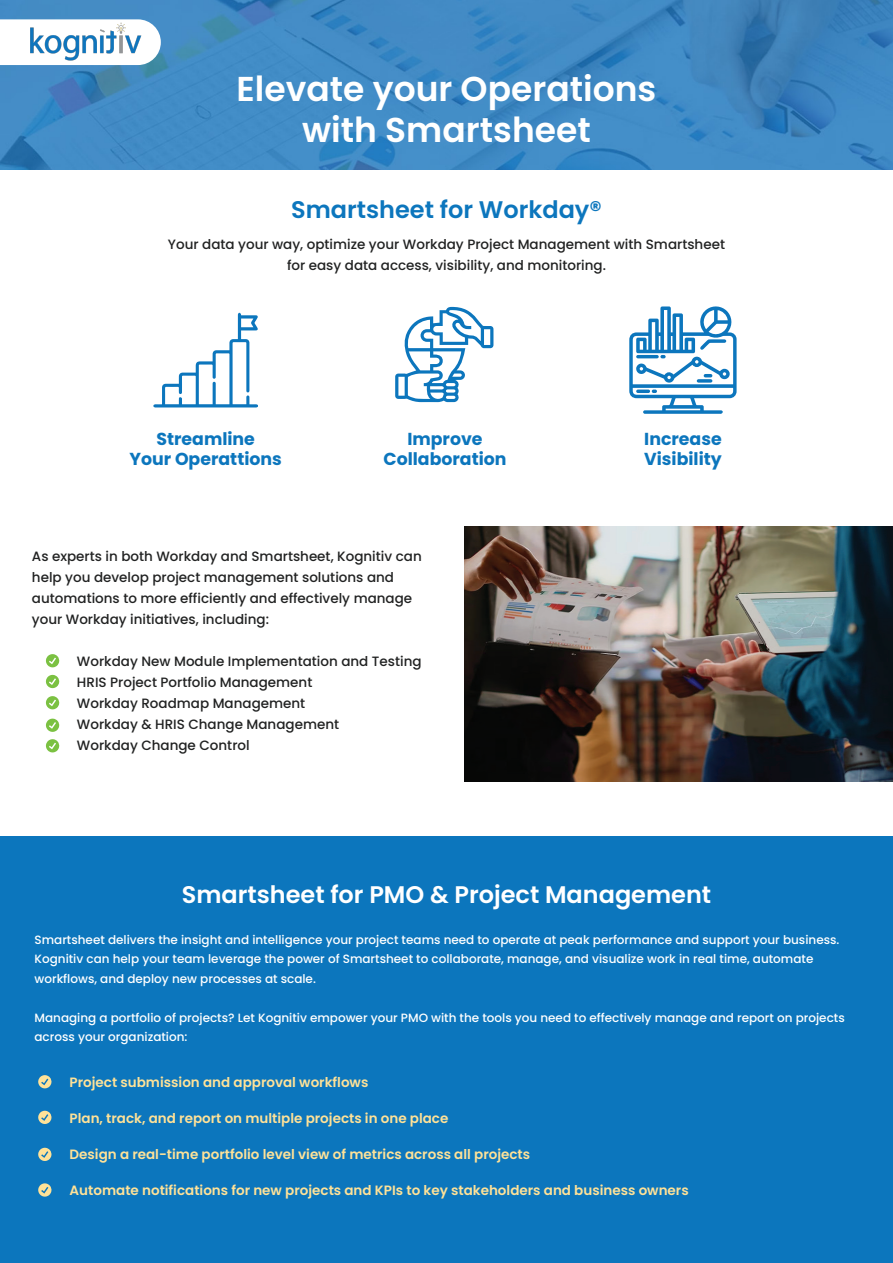
<style>
.page{position:relative;width:893px;height:1263px;background:#fff}
.page>*{position:absolute;margin:0;border:0;box-sizing:border-box;transform-origin:0 0}
.t1{font:600 34.5px/41.4px "Poppins";color:#fff;text-align:center}
.t2{font:600 24px "Poppins";color:#fff}
.t3{font:600 24px "Poppins";color:#0c76bd}
.t4{font:700 17.4px/20.9px "Poppins";color:#0c76bd;text-align:center}
.t5{font:500 13.5px/21px "Poppins";color:#212222}
.t6{font:600 13.5px "Poppins";color:#ffe298}
.t7{font:500 12px/19.5px "Poppins";color:#fff}
</style>
<div class="page">
<img style="left:0;top:0;width:893px;height:170px">
<svg style="left:0;top:19px;width:161px;height:46px"></svg>
<img style="left:29px;top:22px;width:112px;height:38px">
<div style="left:0;top:836px;width:893px;height:427px;background:#0c76bd"></div>
<svg style="left:46px;top:654px;width:13px;height:13px"></svg>
<svg style="left:46px;top:675px;width:13px;height:13px"></svg>
<svg style="left:46px;top:696px;width:13px;height:13px"></svg>
<svg style="left:46px;top:719px;width:13px;height:13px"></svg>
<svg style="left:46px;top:739px;width:13px;height:13px"></svg>
<svg style="left:38px;top:1075px;width:14px;height:13px"></svg>
<svg style="left:38px;top:1111px;width:14px;height:13px"></svg>
<svg style="left:38px;top:1148px;width:14px;height:13px"></svg>
<svg style="left:38px;top:1183px;width:14px;height:13px"></svg>
<svg style="left:629px;top:306px;width:108px;height:108px"></svg>
<svg style="left:395px;top:307px;width:98px;height:95px"></svg>
<svg style="left:153px;top:313px;width:105px;height:94px"></svg>
<img style="left:464px;top:526px;width:429px;height:256px">
<h1 class="t1" style="left:237px;top:68px;width:421px">Elevate your Operations with Smartsheet</h1>
<h2 class="t3" style="left:291px;top:196px;width:312px">Smartsheet for Workday®</h2>
<p class="t5" style="left:168px;top:234px;width:558px;text-align:center">Your data your way, optimize your Workday Project Management with Smartsheet for easy data access, visibility, and monitoring.</p>
<p class="t4" style="left:130px;top:428px;width:154px">Streamline<br>Your Operattions</p>
<p class="t4" style="left:383px;top:428px;width:125px">Improve<br>Collaboration</p>
<p class="t4" style="left:644px;top:428px;width:79px;text-align:left">Increase<br>Visibility</p>
<p class="t5" style="left:32px;top:546px;width:391px">As experts in both Workday and Smartsheet, Kognitiv can help you develop project management solutions and automations to more efficiently and effectively manage your Workday initiatives, including:</p>
<p class="t5" style="left:77px;top:651px;width:346px">Workday New Module Implementation and Testing HRIS Project Portfolio Management<br>Workday Roadmap Management<br>Workday &amp; HRIS Change Management<br>Workday Change Control</p>
<h2 class="t2" style="left:182px;top:880px;width:531px">Smartsheet for PMO &amp; Project Management</h2>
<p class="t7" style="left:34px;top:930px;width:806px">Smartsheet delivers the insight and intelligence your project teams need to operate at peak performance and support your business.<br>Kognitiv can help your team leverage the power of Smartsheet to collaborate, manage, and visualize work in real time, automate workflows, and deploy new processes at scale.</p>
<p class="t7" style="left:34px;top:1008px;width:812px">Managing a portfolio of projects? Let Kognitiv empower your PMO with the tools you need to effectively manage and report on projects across your organization:</p>
<p class="t6" style="left:70px;top:1074px;width:300px">Project submission and approval workflows</p>
<p class="t6" style="left:70px;top:1110px;width:380px">Plan, track, and report on multiple projects in one place</p>
<p class="t6" style="left:70px;top:1146px;width:462px">Design a real-time portfolio level view of metrics across all projects</p>
<p class="t6" style="left:70px;top:1182px;width:621px">Automate notifications for new projects and KPIs to key stakeholders and business owners</p>
</div>
